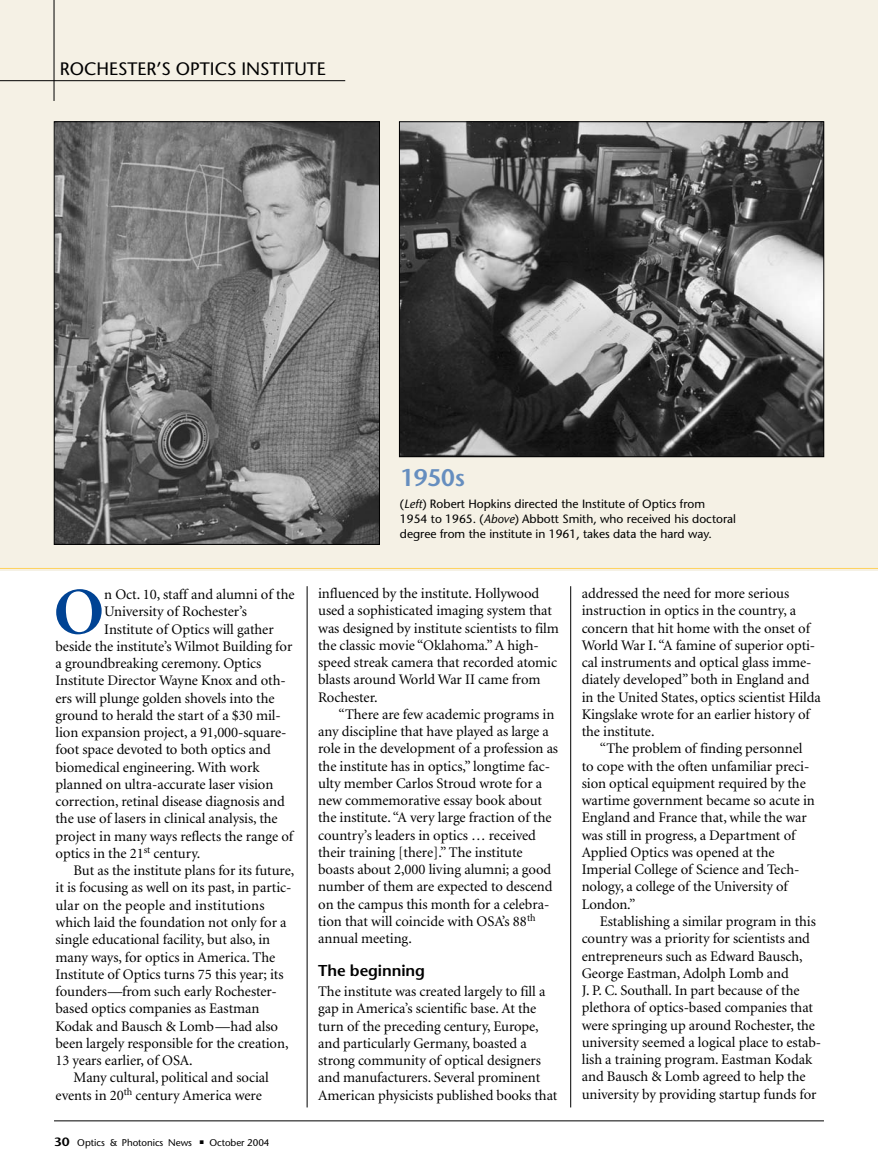
<style>
.page{position:relative;width:878px;height:1175px;background:#fff}
.page>*{position:absolute;margin:0;border:0;box-sizing:border-box;transform-origin:0 0}
.t1{font:600 62.4px "Stone Serif";color:#004394}
.t2{font:600 24px "Stone Sans";letter-spacing:-.005em;color:#668ebf}
.t3{font:18px "Stone Sans";color:#000}
.t4{font:600 15.75px "Stone Sans";letter-spacing:-.005em;color:#000}
.t5{font:14.7px/17.2px "Minion";letter-spacing:-.005em;color:#000}
.t6{font:14.7px "Minion";letter-spacing:.015em;color:#000}
.t7{font:12px/15px "Stone Sans";color:#000}
.t8{font:9.75px "Stone Sans";letter-spacing:-.005em;color:#000}
.s1{font-style:italic}
.s2{font-weight:600;font-size:12px}
</style>
<div class="page">
<div style="left:0;top:0;width:878px;height:569px;background:#f5f1e5"></div>
<img style="left:56px;top:124px;width:321px;height:418px">
<div style="left:54px;top:122px;width:325px;height:422px;border:1px solid #000"></div>
<img style="left:401px;top:124px;width:421px;height:331px">
<div style="left:399px;top:122px;width:425px;height:335px;border:1px solid #000"></div>
<hr style="left:54px;top:1120px;width:770px;height:1px;background:#000">
<hr style="left:0;top:80px;width:345px;height:1px;background:#000">
<hr style="left:54px;top:0;width:1px;height:101px;background:#000">
<hr style="left:307px;top:586px;width:1px;height:521px;background:#000">
<hr style="left:570px;top:586px;width:1px;height:521px;background:#000">
<p class="t3" style="left:60px;top:62px;width:267px">ROCHESTER’S OPTICS INSTITUTE</p>
<h2 class="t2" style="left:400px;top:468px;width:66px">1950s</h2>
<p class="t7" style="left:400px;top:498px;width:338px">(<span class="s1">Left</span>) Robert Hopkins directed the Institute of Optics from<br>1954 to 1965. (<span class="s1">Above</span>) Abbott Smith, who received his doctoral degree from the institute in 1961, takes data the hard way.</p>
<h1 class="t1" style="left:53px;top:587px;width:52px">O</h1>
<p class="t5" style="left:104px;top:587px;width:192px">n Oct. 10, staff and alumni of the</p>
<p class="t5" style="left:104px;top:604px;width:144px">University of Rochester’s</p>
<p class="t5" style="left:104px;top:621px;width:171px">Institute of Optics will gather</p>
<p class="t5" style="left:56px;top:639px;width:238px">beside the institute’s Wilmot Building for</p>
<p class="t5" style="left:56px;top:656px;width:207px">a groundbreaking ceremony. Optics</p>
<p class="t5" style="left:56px;top:673px;width:232px">Institute Director Wayne Knox and oth-</p>
<p class="t5" style="left:56px;top:690px;width:220px">ers will plunge golden shovels into the</p>
<p class="t5" style="left:56px;top:708px;width:227px">ground to herald the start of a $30 mil-</p>
<p class="t5" style="left:56px;top:725px;width:233px">lion expansion project, a 91,000-square-</p>
<p class="t5" style="left:56px;top:742px;width:217px">foot space devoted to both optics and</p>
<p class="t5" style="left:56px;top:759px;width:205px">biomedical engineering. With work</p>
<p class="t5" style="left:56px;top:777px;width:219px">planned on ultra-accurate laser vision</p>
<p class="t5" style="left:56px;top:794px;width:231px">correction, retinal disease diagnosis and</p>
<p class="t5" style="left:56px;top:811px;width:224px">the use of lasers in clinical analysis, the</p>
<p class="t5" style="left:56px;top:828px;width:239px">project in many ways reflects the range of</p>
<p class="t5" style="left:56px;top:846px;width:146px">optics in the 21<sup>st</sup> century.</p>
<p class="t5" style="left:74px;top:863px;width:222px">But as the institute plans for its future,</p>
<p class="t5" style="left:56px;top:880px;width:237px">it is focusing as well on its past, in partic-</p>
<p class="t6" style="left:56px;top:899px;width:210px">ular on the people and institutions</p>
<p class="t5" style="left:56px;top:915px;width:232px">which laid the foundation not only for a</p>
<p class="t5" style="left:56px;top:932px;width:216px">single educational facility, but also, in</p>
<p class="t5" style="left:56px;top:949px;width:221px">many ways, for optics in America. The</p>
<p class="t5" style="left:56px;top:966px;width:229px">Institute of Optics turns 75 this year; its</p>
<p class="t5" style="left:56px;top:984px;width:223px">founders—from such early Rochester-</p>
<p class="t5" style="left:56px;top:1001px;width:205px">based optics companies as Eastman</p>
<p class="t5" style="left:56px;top:1018px;width:224px">Kodak and Bausch &amp; Lomb—had also</p>
<p class="t5" style="left:56px;top:1035px;width:234px">been largely responsible for the creation,</p>
<p class="t5" style="left:56px;top:1053px;width:139px">13 years earlier, of OSA.</p>
<p class="t5" style="left:74px;top:1070px;width:197px">Many cultural, political and social</p>
<p class="t5" style="left:56px;top:1087px;width:208px">events in 20<sup>th</sup> century America were</p>
<p class="t8" style="left:54px;top:1138px;width:217px"><span class="s2">30</span> Optics &amp; Photonics News ■ October 2004</p>
<p class="t5" style="left:318px;top:586px;width:242px">influenced by the institute. Hollywood used a sophisticated imaging system that was designed by institute scientists to film the classic movie “Oklahoma.” A high&shy;speed streak camera that recorded atomic blasts around World War II came from Rochester.</p>
<p class="t5" style="left:318px;top:707px;width:241px;text-indent:20px">“There are few academic programs in any discipline that have played as large a role in the development of a profession as the institute has in optics,” longtime fac&shy;ulty member Carlos Stroud wrote for a new commemorative essay book about the institute. “A very large fraction of the country’s leaders in optics … received their training [there].” The institute boasts about 2,000 living alumni; a good number of them are expected to descend on the campus this month for a celebra&shy;tion that will coincide with OSA’s 88<sup>th </sup>annual meeting.</p>
<p class="t4" style="left:318px;top:964px;width:108px">The beginning</p>
<p class="t5" style="left:318px;top:984px;width:241px">The institute was created largely to fill a gap in America’s scientific base. At the turn of the preceding century, Europe, and particularly Germany, boasted a strong community of optical designers and manufacturers. Several prominent American physicists published books that</p>
<p class="t5" style="left:581px;top:586px;width:240px">addressed the need for more serious instruction in optics in the country, a concern that hit home with the onset of World War I. “A famine of superior opti&shy;cal instruments and optical glass imme&shy;diately developed” both in England and in the United States, optics scientist Hilda Kingslake wrote for an earlier history of the institute.</p>
<p class="t5" style="left:581px;top:741px;width:234px;text-indent:18px">“The problem of finding personnel to cope with the often unfamiliar preci&shy;sion optical equipment required by the wartime government became so acute in England and France that, while the war was still in progress, a Department of Applied Optics was opened at the Imperial College of Science and Tech&shy;nology, a college of the University of London.”</p>
<p class="t5" style="left:581px;top:914px;width:241px;text-indent:18px">Establishing a similar program in this country was a priority for scientists and entrepreneurs such as Edward Bausch, George Eastman, Adolph Lomb and<br>J. P. C. Southall. In part because of the plethora of optics-based companies that were springing up around Rochester, the university seemed a logical place to estab&shy;lish a training program. Eastman Kodak and Bausch &amp; Lomb agreed to help the university by providing startup funds for</p>
</div>
